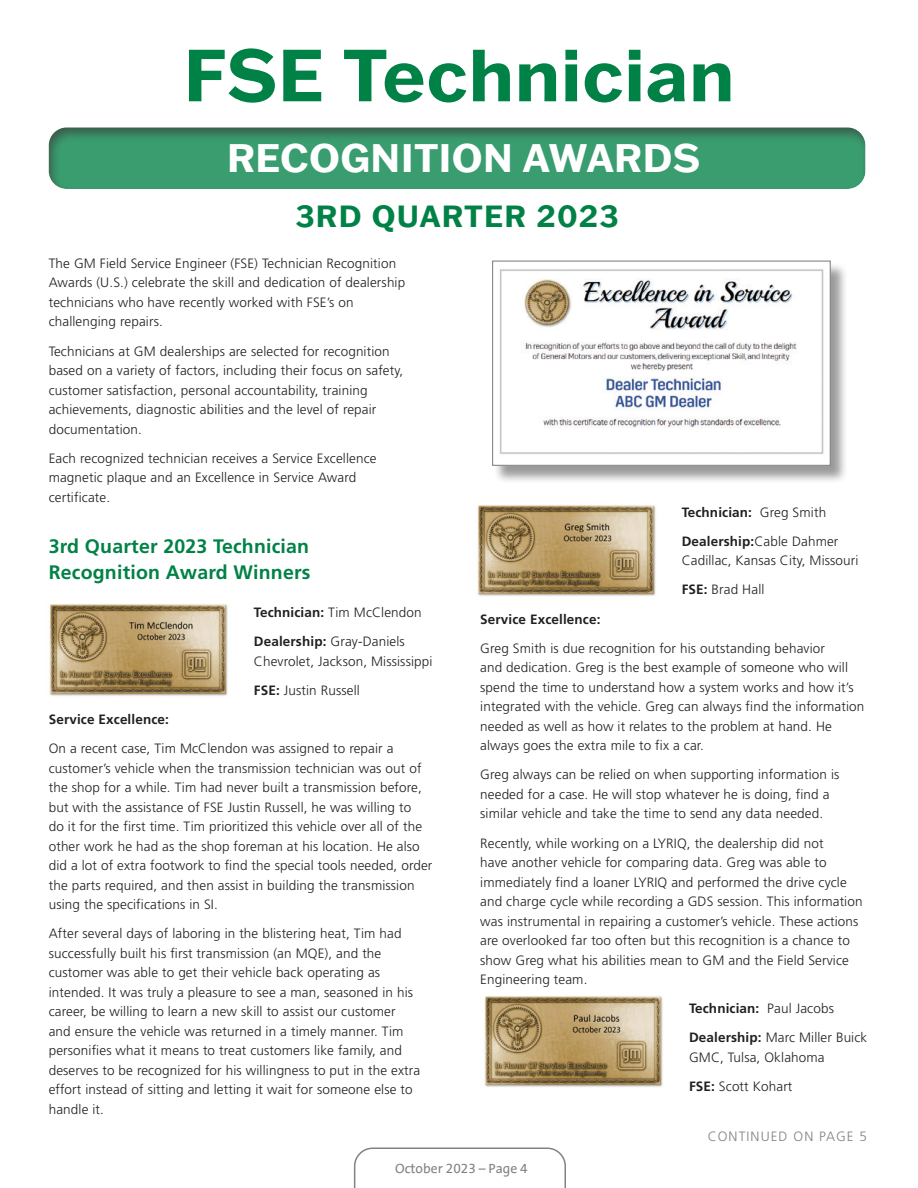
<style>
.page{position:relative;width:918px;height:1188px;background:#fff}
.page>*{position:absolute;margin:0;border:0;box-sizing:border-box;transform-origin:0 0}
._2019_Frint_page_hea{font:700 72px "Franklin Gothic ATF";letter-spacing:.01em;color:#008247}
._2019_Frint_page_hea-2{font:700 39px "Franklin Gothic ATF";letter-spacing:.01em;color:#fff}
._2019_subheads_356{font:700 30px "Franklin Gothic ATF";letter-spacing:.04em;color:#008247}
._2019_body_copy{font:700 19.5px/25.5px "Frutiger";letter-spacing:.01em;color:#008247}
._2019_body_copy-2{font:300 13.5px/19.5px "Frutiger";letter-spacing:.01em;color:#231f20}
._2019_body_copy-3{font:700 13.5px "Frutiger";letter-spacing:.01em;color:#231f20}
.t1{font:13.5px "GM Sans";color:#808285}
._2019_continued{font:300 13.5px "Frutiger";letter-spacing:.08em;color:#808285}
.s1{font-weight:700}
.s2{font-weight:300}
</style>
<div class="page">
<svg style="left:354px;top:1148px;width:212px;height:40px"></svg>
<div style="left:47px;top:126px;width:819px;height:64px;background:#231f20;opacity:.75"></div>
<img style="left:50px;top:604px;width:178px;height:92px">
<img style="left:478px;top:505px;width:178px;height:91px">
<div style="left:493px;top:262px;width:356px;height:222px;background:#231f20;opacity:.45"></div>
<img style="left:494px;top:263px;width:335px;height:199px">
<div style="left:492px;top:261px;width:339px;height:205px;border:1px solid #808285"></div>
<img style="left:485px;top:996px;width:178px;height:91px">
<p class="_2019_Frint_page_hea" style="left:184px;top:27px;width:552px">FSE Technician</p>
<p class="_2019_Frint_page_hea-2" style="left:227px;top:132px;width:475px">RECOGNITION AWARDS</p>
<p class="_2019_subheads_356" style="left:295px;top:196px;width:325px">3RD QUARTER 2023</p>
<p class="_2019_body_copy-2" style="left:49px;top:254px;width:358px">The GM Field Service Engineer (FSE) Technician Recognition Awards (U.S.) celebrate the skill and dedication of dealership technicians who have recently worked with FSE’s on challenging repairs.</p>
<p class="_2019_body_copy-2" style="left:49px;top:341px;width:356px">Technicians at GM dealerships are selected for recognition based on a variety of factors, including their focus on safety, customer satisfaction, personal accountability, training achievements, diagnostic abilities and the level of repair documentation.</p>
<p class="_2019_body_copy-2" style="left:49px;top:448px;width:329px">Each recognized technician receives a Service Excellence magnetic plaque and an Excellence in Service Award certificate.</p>
<p class="_2019_body_copy" style="left:49px;top:533px;width:263px">3rd Quarter 2023 Technician<br>Recognition Award Winners</p>
<p class="_2019_body_copy-2" style="left:254px;top:602px;width:169px"><span class="s1">Technician:</span> Tim McClendon</p>
<p class="_2019_body_copy-2" style="left:254px;top:632px;width:180px"><span class="s1">Dealership:</span> Gray-Daniels<br>Chevrolet, Jackson, Mississippi</p>
<p class="_2019_body_copy-2" style="left:254px;top:680px;width:107px"><span class="s1">FSE:</span> Justin Russell</p>
<p class="_2019_body_copy-3" style="left:49px;top:711px;width:122px">Service Excellence:</p>
<p class="_2019_body_copy-2" style="left:49px;top:739px;width:385px">On a recent case, Tim McClendon was assigned to repair a customer’s vehicle when the transmission technician was out of the shop for a while. Tim had never built a transmission before, but with the assistance of FSE Justin Russell, he was willing to<br>do it for the first time. Tim prioritized this vehicle over all of the other work he had as the shop foreman at his location. He also did a lot of extra footwork to find the special tools needed, order the parts required, and then assist in building the transmission using the specifications in SI.</p>
<p class="_2019_body_copy-2" style="left:49px;top:924px;width:373px">After several days of laboring in the blistering heat, Tim had successfully built his first transmission (an MQE), and the customer was able to get their vehicle back operating as intended. It was truly a pleasure to see a man, seasoned in his career, be willing to learn a new skill to assist our customer and ensure the vehicle was returned in a timely manner. Tim personifies what it means to treat customers like family, and deserves to be recognized for his willingness to put in the extra effort instead of sitting and letting it wait for someone else to handle it.</p>
<p class="_2019_body_copy-3" style="left:682px;top:504px;width:146px">Technician: <span class="s2">Greg Smith</span></p>
<p class="_2019_body_copy-2" style="left:682px;top:531px;width:178px"><span class="s1">Dealership:</span>Cable Dahmer<br>Cadillac, Kansas City, Missouri</p>
<p class="_2019_body_copy-2" style="left:682px;top:580px;width:84px"><span class="s1">FSE:</span> Brad Hall</p>
<p class="_2019_body_copy-3" style="left:480px;top:611px;width:122px">Service Excellence:</p>
<p class="_2019_body_copy-2" style="left:480px;top:638px;width:386px">Greg Smith is due recognition for his outstanding behavior<br>and dedication. Greg is the best example of someone who will spend the time to understand how a system works and how it’s integrated with the vehicle. Greg can always find the information needed as well as how it relates to the problem at hand. He always goes the extra mile to fix a car.</p>
<p class="_2019_body_copy-2" style="left:480px;top:765px;width:361px">Greg always can be relied on when supporting information is needed for a case. He will stop whatever he is doing, find a similar vehicle and take the time to send any data needed.</p>
<p class="_2019_body_copy-2" style="left:480px;top:833px;width:384px">Recently, while working on a LYRIQ, the dealership did not<br>have another vehicle for comparing data. Greg was able to immediately find a loaner LYRIQ and performed the drive cycle and charge cycle while recording a GDS session. This information was instrumental in repairing a customer’s vehicle. These actions are overlooked far too often but this recognition is a chance to show Greg what his abilities mean to GM and the Field Service Engineering team.</p>
<p class="_2019_body_copy-3" style="left:689px;top:1001px;width:146px">Technician: <span class="s2">Paul Jacobs</span></p>
<p class="_2019_body_copy-2" style="left:689px;top:1028px;width:180px"><span class="s1">Dealership:</span> Marc Miller Buick<br>GMC, Tulsa, Oklahoma</p>
<p class="_2019_body_copy-2" style="left:689px;top:1077px;width:105px"><span class="s1">FSE:</span> Scott Kohart</p>
<p class="_2019_continued" style="left:708px;top:1128px;width:161px">CONTINUED ON PAGE 5</p>
<p class="t1" style="left:395px;top:1161px;width:134px">October 2023 – Page 4</p>
</div>
